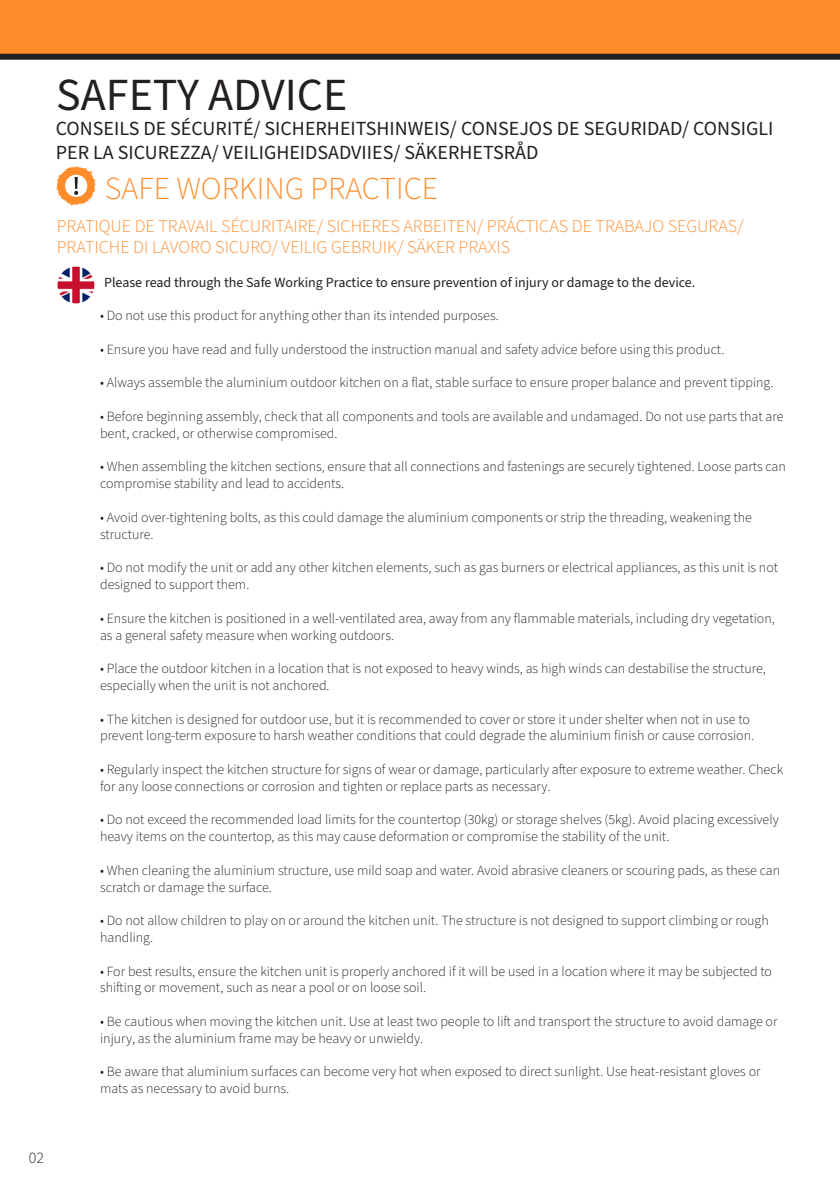
<style>
.page{position:relative;width:840px;height:1191px;background:#fff}
.page>*{position:absolute;margin:0;border:0;box-sizing:border-box;transform-origin:0 0}
.t1{font:46px "Source Sans Pro";color:#231f20}
.t2{font:300 32px "Source Sans Pro";color:#ff8c2b}
.t3{font:20px/24px "Source Sans Pro";color:#231f20}
.t4{font:300 18px/21.6px "Source Sans Pro";color:#ff8c2b}
.t5{font:300 16px "Source Sans Pro";color:#231f20}
.t6{font:300 14px/16.8px "Source Sans Pro";color:#231f20}
.t7{font:14px "Source Sans Pro";color:#231f20}
</style>
<div class="page">
<div style="left:0;top:0;width:839px;height:57px;background:#ff8c2b"></div>
<div style="left:0;top:54px;width:839px;height:6px;background:#231f20"></div>
<svg style="left:56px;top:166px;width:40px;height:40px"></svg>
<img style="left:57px;top:267px;width:37px;height:36px">
<p class="t1" style="left:56px;top:64px;width:292px">SAFETY ADVICE</p>
<p class="t3" style="left:56px;top:117px;width:718px">CONSEILS DE SÉCURITÉ/ SICHERHEITSHINWEIS/ CONSEJOS DE SEGURIDAD/ CONSIGLI<br>PER LA SICUREZZA/ VEILIGHEIDSADVIIES/ SÄKERHETSRÅD</p>
<p class="t2" style="left:105px;top:167px;width:334px">SAFE WORKING PRACTICE</p>
<p class="t4" style="left:57px;top:215px;width:688px">PRATIQUE DE TRAVAIL SÉCURITAIRE/ SICHERES ARBEITEN/ PRÁCTICAS DE TRABAJO SEGURAS/<br>PRATICHE DI LAVORO SICURO/ VEILIG GEBRUIK/ SÄKER PRAXIS</p>
<p class="t7" style="left:104px;top:272px;width:592px">Please read through the Safe Working Practice to ensure prevention of injury or damage to the device.</p>
<p class="t6" style="left:100px;top:307px;width:400px">• Do not use this product for anything other than its intended purposes.</p>
<p class="t6" style="left:100px;top:341px;width:625px">• Ensure you have read and fully understood the instruction manual and safety advice before using this product.</p>
<p class="t6" style="left:100px;top:375px;width:674px">• Always assemble the aluminium outdoor kitchen on a flat, stable surface to ensure proper balance and prevent tipping.</p>
<p class="t6" style="left:100px;top:408px;width:684px">• Before beginning assembly, check that all components and tools are available and undamaged. Do not use parts that are bent, cracked, or otherwise compromised.</p>
<p class="t6" style="left:100px;top:459px;width:687px">• When assembling the kitchen sections, ensure that all connections and fastenings are securely tightened. Loose parts can compromise stability and lead to accidents.</p>
<p class="t6" style="left:100px;top:509px;width:653px">• Avoid over-tightening bolts, as this could damage the aluminium components or strip the threading, weakening the structure.</p>
<p class="t6" style="left:100px;top:559px;width:679px">• Do not modify the unit or add any other kitchen elements, such as gas burners or electrical appliances, as this unit is not designed to support them.</p>
<p class="t6" style="left:100px;top:610px;width:675px">• Ensure the kitchen is positioned in a well-ventilated area, away from any flammable materials, including dry vegetation, as a general safety measure when working outdoors.</p>
<p class="t6" style="left:100px;top:660px;width:667px">• Place the outdoor kitchen in a location that is not exposed to heavy winds, as high winds can destabilise the structure, especially when the unit is not anchored.</p>
<p class="t6" style="left:100px;top:711px;width:655px">• The kitchen is designed for outdoor use, but it is recommended to cover or store it under shelter when not in use to prevent long-term exposure to harsh weather conditions that could degrade the aluminium finish or cause corrosion.</p>
<p class="t6" style="left:100px;top:761px;width:684px">• Regularly inspect the kitchen structure for signs of wear or damage, particularly after exposure to extreme weather. Check for any loose connections or corrosion and tighten or replace parts as necessary.</p>
<p class="t6" style="left:100px;top:811px;width:679px">• Do not exceed the recommended load limits for the countertop (30kg) or storage shelves (5kg). Avoid placing excessively heavy items on the countertop, as this may cause deformation or compromise the stability of the unit.</p>
<p class="t6" style="left:100px;top:862px;width:681px">• When cleaning the aluminium structure, use mild soap and water. Avoid abrasive cleaners or scouring pads, as these can scratch or damage the surface.</p>
<p class="t6" style="left:100px;top:912px;width:670px">• Do not allow children to play on or around the kitchen unit. The structure is not designed to support climbing or rough handling.</p>
<p class="t6" style="left:100px;top:963px;width:673px">• For best results, ensure the kitchen unit is properly anchored if it will be used in a location where it may be subjected to shifting or movement, such as near a pool or on loose soil.</p>
<p class="t6" style="left:100px;top:1013px;width:678px">• Be cautious when moving the kitchen unit. Use at least two people to lift and transport the structure to avoid damage or injury, as the aluminium frame may be heavy or unwieldy.</p>
<p class="t6" style="left:100px;top:1063px;width:661px">• Be aware that aluminium surfaces can become very hot when exposed to direct sunlight. Use heat-resistant gloves or mats as necessary to avoid burns.</p>
<p class="t5" style="left:29px;top:1146px;width:17px">02</p>
</div>
